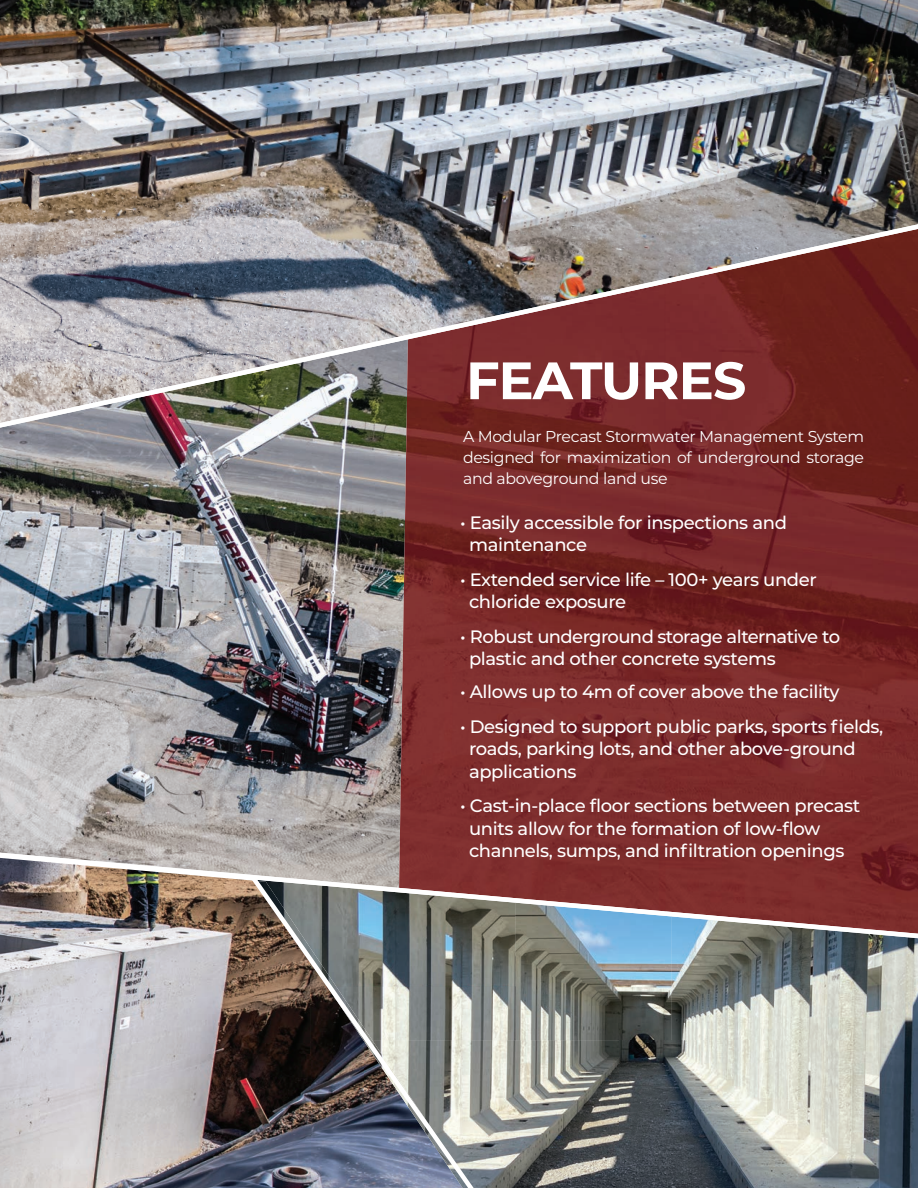
<style>
.page{position:relative;width:918px;height:1188px;background:#fff}
.page>*{position:absolute;margin:0;border:0;box-sizing:border-box;transform-origin:0 0}
.t1{font:700 52.5px "Montserrat";letter-spacing:-.02em;color:#fff}
.t2{font:500 18px/22.5px "Montserrat";letter-spacing:-.02em;color:#fff}
.t3{font:15.75px/21px "Montserrat";letter-spacing:-.02em;color:#fff;text-align:justify}
</style>
<div class="page">
<img style="left:146px;top:428px;width:253px;height:310px">
<img style="left:0;top:428px;width:146px;height:425px">
<img style="left:145px;top:738px;width:254px;height:115px">
<img style="left:0;top:938px;width:40px;height:250px">
<img style="left:40px;top:938px;width:208px;height:250px">
<img style="left:488px;top:0;width:234px;height:205px">
<img style="left:722px;top:0;width:196px;height:224px">
<img style="left:51px;top:0;width:233px;height:179px">
<img style="left:284px;top:0;width:204px;height:224px">
<img style="left:0;top:0;width:68px;height:135px">
<img style="left:0;top:127px;width:51px;height:52px">
<img style="left:446px;top:186px;width:173px;height:38px">
<img style="left:608px;top:205px;width:114px;height:19px">
<img style="left:716px;top:218px;width:148px;height:6px">
<img style="left:0;top:179px;width:303px;height:45px">
<img style="left:665px;top:428px;width:253px;height:425px">
<img style="left:452px;top:428px;width:213px;height:425px">
<img style="left:399px;top:428px;width:53px;height:425px">
<img style="left:492px;top:938px;width:23px;height:49px">
<img style="left:515px;top:938px;width:156px;height:102px">
<img style="left:671px;top:938px;width:156px;height:102px">
<img style="left:827px;top:938px;width:52px;height:250px">
<img style="left:879px;top:938px;width:39px;height:250px">
<img style="left:492px;top:987px;width:24px;height:53px">
<img style="left:492px;top:1040px;width:127px;height:108px">
<img style="left:619px;top:1040px;width:209px;height:148px">
<img style="left:492px;top:1148px;width:128px;height:40px">
<svg style="left:0;top:224px;width:918px;height:204px;background:#886969"></svg>
<img style="left:248px;top:938px;width:244px;height:250px">
<img style="left:0;top:853px;width:918px;height:85px">
<h1 class="t1" style="left:466px;top:343px;width:282px">FEATURES</h1>
<p class="t3" style="left:463px;top:425px;width:403px">A Modular Precast Stormwater Management System designed for maximization of underground storage and aboveground land use</p>
<p class="t2" style="left:469px;top:511px;width:320px;text-indent:-9px">• Easily accessible for inspections and maintenance</p>
<p class="t2" style="left:469px;top:568px;width:349px;text-indent:-9px">• Extended service life – 100+ years under chloride exposure</p>
<p class="t2" style="left:469px;top:625px;width:373px;text-indent:-9px">• Robust underground storage alternative to plastic and other concrete systems</p>
<p class="t2" style="left:460px;top:680px;width:381px">• Allows up to 4m of cover above the facility</p>
<p class="t2" style="left:469px;top:715px;width:416px;text-indent:-9px">• Designed to support public parks, sports fields, roads, parking lots, and other above-ground applications</p>
<p class="t2" style="left:469px;top:794px;width:393px;text-indent:-9px">• Cast-in-place floor sections between precast units allow for the formation of low-flow channels, sumps, and infiltration openings</p>
</div>
